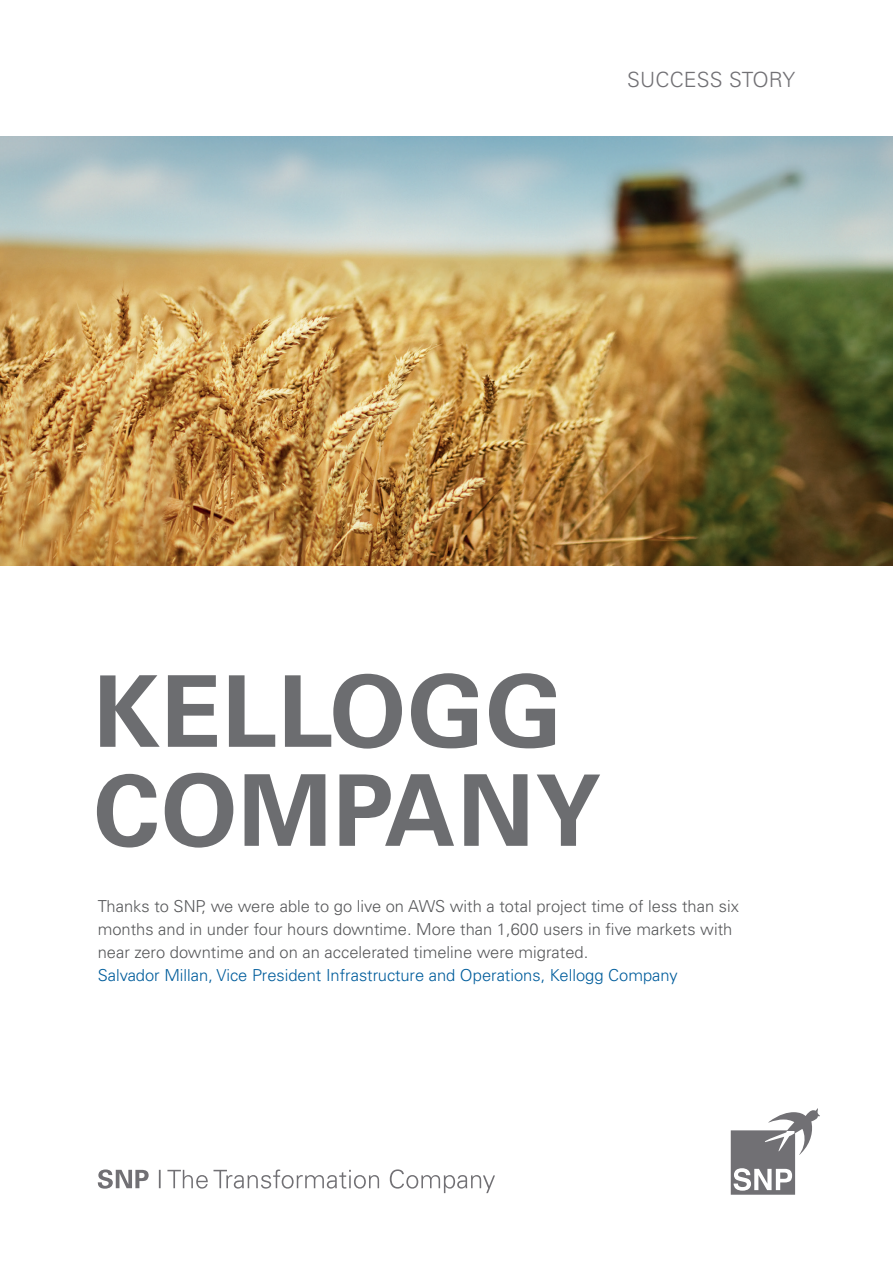
<style>
.page{position:relative;width:893px;height:1263px;background:#fff}
.page>*{position:absolute;margin:0;border:0;box-sizing:border-box;transform-origin:0 0}
.t1{font:700 99px/99px "Univers LT Std";letter-spacing:.01em;color:#6c6d70}
.t2{font:300 21px "Univers LT Std";letter-spacing:.01em;color:#717074}
.t3{font:300 16.5px/23.2px "Univers LT Std";color:#57585a}
.t4{font:300 16.5px "Univers LT Std";color:#005d9c}
</style>
<div class="page">
<img style="left:0;top:136px;width:892px;height:430px">
<svg style="left:98px;top:1169px;width:397px;height:24px"></svg>
<svg style="left:731px;top:1108px;width:89px;height:87px"></svg>
<p class="t2" style="left:627px;top:67px;width:170px">SUCCESS STORY</p>
<h1 class="t1" style="left:94px;top:663px;width:509px">KELLOGG<br>COMPANY</h1>
<p class="t3" style="left:98px;top:894px;width:643px">Thanks to SNP, we were able to go live on AWS with a total project time of less than six months and in under four hours downtime. More than 1,600 users in five markets with near zero downtime and on an accelerated timeline were migrated.</p>
<p class="t4" style="left:98px;top:965px;width:581px">Salvador Millan, Vice President Infrastructure and Operations, Kellogg Company</p>
</div>
